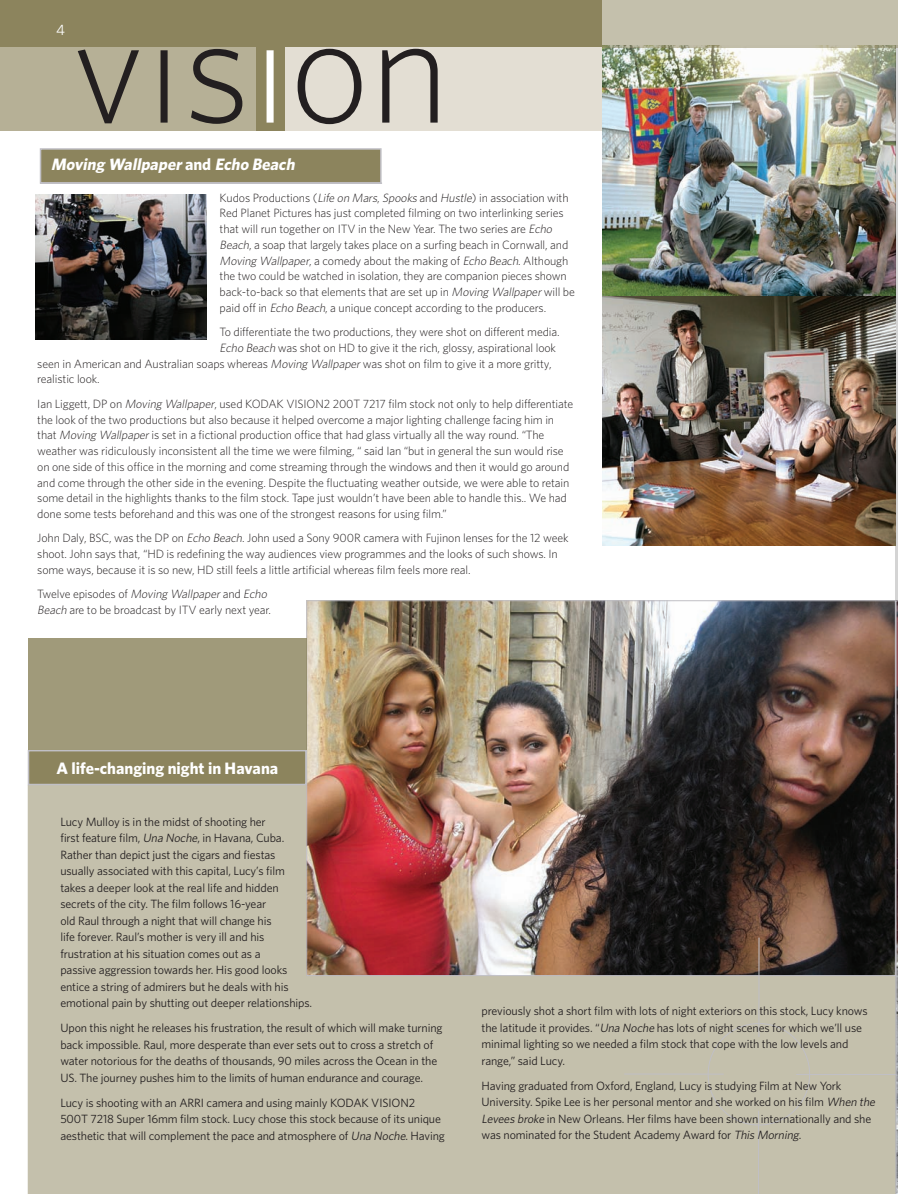
<style>
.page{position:relative;width:898px;height:1194px;background:#fff}
.page>*{position:absolute;margin:0;border:0;box-sizing:border-box;transform-origin:0 0}
.t1{font:300 153.75px "Whitney";letter-spacing:.015em;color:#231f20}
.t2{font:700 16.5px "Whitney";color:#fff}
.t3{font:italic 700 16.5px "Whitney";color:#fff}
.t4{font:15px "Whitney";color:#fff}
.t5{font:300 12px/15.8px "Whitney";letter-spacing:-.01em;color:#231f20}
.t6{font:12px/16.5px "Whitney";letter-spacing:-.01em;color:#231f20}
.s1{color:#fff}
.s2{font-style:normal}
.s3{font-style:italic}
</style>
<div class="page">
<div style="left:28px;top:785px;width:767px;height:408px;background:#c4c0ac"></div>
<img style="left:602px;top:47px;width:193px;height:498px">
<div style="left:0;top:0;width:602px;height:47px;background:#8c845d"></div>
<div style="left:602px;top:0;width:295px;height:47px;background:#c4c0ac"></div>
<div style="left:0;top:47px;width:602px;height:83px;background:#e3ded3"></div>
<img style="left:308px;top:602px;width:487px;height:371px">
<svg style="left:623px;top:1073px;width:101px;height:1px"></svg>
<svg style="left:757px;top:1110px;width:2px;height:83px"></svg>
<svg style="left:758px;top:936px;width:1px;height:101px"></svg>
<div style="left:28px;top:750px;width:278px;height:35px;background:#8c845d;border:2px solid #c0bfc5"></div>
<div style="left:0;top:47px;width:256px;height:84px;background:#b6b096"></div>
<div style="left:256px;top:40px;width:28px;height:91px;background:#8c845d"></div>
<div style="left:40px;top:148px;width:341px;height:36px;background:#8c845d;border:2px solid #c0bfc5"></div>
<div style="left:28px;top:638px;width:278px;height:112px;background:#a09a7a"></div>
<hr style="left:40px;top:182px;width:342px;height:2px;background:#c0bfc5">
<img style="left:36px;top:194px;width:171px;height:145px">
<img style="left:795px;top:46px;width:103px;height:1148px">
<p class="t4" style="left:56px;top:21px;width:10px">4</p>
<h1 class="t1" style="left:72px;top:-20px;width:378px">vis<span class="s1">i</span>on</h1>
<h2 class="t3" style="left:51px;top:154px;width:248px">Moving Wallpaper<span class="s2">a n d</span> Echo Beach</h2>
<p class="t5" style="left:220px;top:189px;width:357px">Kudos Productions (<span class="s3">Life on Mars</span>, <span class="s3">Spooks</span> and <span class="s3">Hustle</span>) in association with Red Planet Pictures has just completed filming on two interlinking series that will run together on ITV in the New Year. The two series are <span class="s3">Echo Beach</span>, a soap that largely takes place on a surfing beach in Cornwall, and <span class="s3">Moving Wallpaper</span>, a comedy about the making of <span class="s3">Echo Beach</span>. Although the two could be watched in isolation, they are companion pieces shown back-to-back so that elements that are set up in <span class="s3">Moving Wallpaper</span>will be paid off in <span class="s3">Echo Beach</span>, a unique concept according to the producers.</p>
<p class="t5" style="left:220px;top:324px;width:341px">To differentiate the two productions, they were shot on different media.</p>
<p class="t5" style="left:220px;top:340px;width:338px"><span class="s3">Echo Beach</span> was shot on HD to give it the rich, glossy, aspirational look</p>
<p class="t5" style="left:37px;top:355px;width:516px">seen in American and Australian soaps whereas <span class="s3">Moving Wallpaper</span>was shot on film to give it a more gritty,</p>
<p class="t5" style="left:37px;top:371px;width:64px">realistic look.</p>
<p class="t5" style="left:37px;top:395px;width:537px">Ian Liggett, DP on <span class="s3">Moving Wallpaper</span>, used KODAK VISION2 200T 7217 film stock not only to help differentiate the look of the two productions but also because it helped overcome a major lighting challenge facing him in that <span class="s3">Moving Wallpaper</span>is set in a fictional production office that had glass virtually all the way round. “The weather was ridiculously inconsistent all the time we were filming, “ said Ian “but in general the sun would rise on one side of this office in the morning and come streaming through the windows and then it would go around and come through the other side in the evening. Despite the fluctuating weather outside, we were able to retain some detail in the highlights thanks to the film stock. Tape just wouldn’t have been able to handle this.. We had done some tests beforehand and this was one of the strongest reasons for using film.”</p>
<p class="t5" style="left:37px;top:530px;width:532px">John Daly, BSC, was the DP on <span class="s3">Echo Beach</span>. John used a Sony 900R camera with Fujinon lenses for the 12 week shoot. John says that, “HD is redefining the way audiences view programmes and the looks of such shows. In some ways, because it is so new, HD still feels a little artificial whereas film feels more real.</p>
<p class="t5" style="left:37px;top:586px;width:235px">Twe l ve e p i s o d e s o f <span class="s3">Moving Wallpaper</span>a n d <span class="s3">Echo<br>Beach</span> are to be broadcast by ITV early next year.</p>
<h2 class="t2" style="left:56px;top:757px;width:223px">A life-changing night in Havana</h2>
<p class="t6" style="left:60px;top:812px;width:253px">Lucy Mulloy is in the midst of shooting her<br>first feature film, <span class="s3">Una Noche</span>, in Havana, Cuba.<br>Rather than depict just the cigars and fiestas usually associated with this capital, Lucy’s film takes a deeper look at the real life and hidden secrets of the city. The film follows 16-year<br>old Raul through a night that will change his<br>life forever. Raul’s mother is very ill and his frustration at his situation comes out as a<br>passive aggression towards her. His good looks entice a string of admirers but he deals with his emotional pain by shutting out deeper relationships.</p>
<p class="t6" style="left:60px;top:1019px;width:383px">Upon this night he releases his frustration, the result of which will make turning back impossible. Raul, more desperate than ever sets out to cross a stretch of water notorious for the deaths of thousands, 90 miles across the Ocean in the US. The journey pushes him to the limits of human endurance and courage.</p>
<p class="t6" style="left:60px;top:1093px;width:386px">Lucy is shooting with an ARRI camera and using mainly KODAK VISION2<br>500T 7218 Super 16mm film stock. Lucy chose this stock because of its unique aesthetic that will complement the pace and atmosphere of <span class="s3">Una Noche</span>. Having</p>
<p class="t6" style="left:481px;top:1002px;width:387px">previously shot a short film with lots of night exteriors on this stock, Lucy knows the latitude it provides. “<span class="s3">Una Noche</span> has lots of night scenes for which we’ll use minimal lighting so we needed a film stock that cope with the low levels and range,” said Lucy.</p>
<p class="t6" style="left:481px;top:1077px;width:397px">Having graduated from Oxford, England, Lucy is studying Film at New York University. Spike Lee is her personal mentor and she worked on his film <span class="s3">When the Levees broke</span> in New Orleans. Her films have been shown internationally and she was nominated for the Student Academy Award for <span class="s3">This Morning</span>.</p>
</div>
